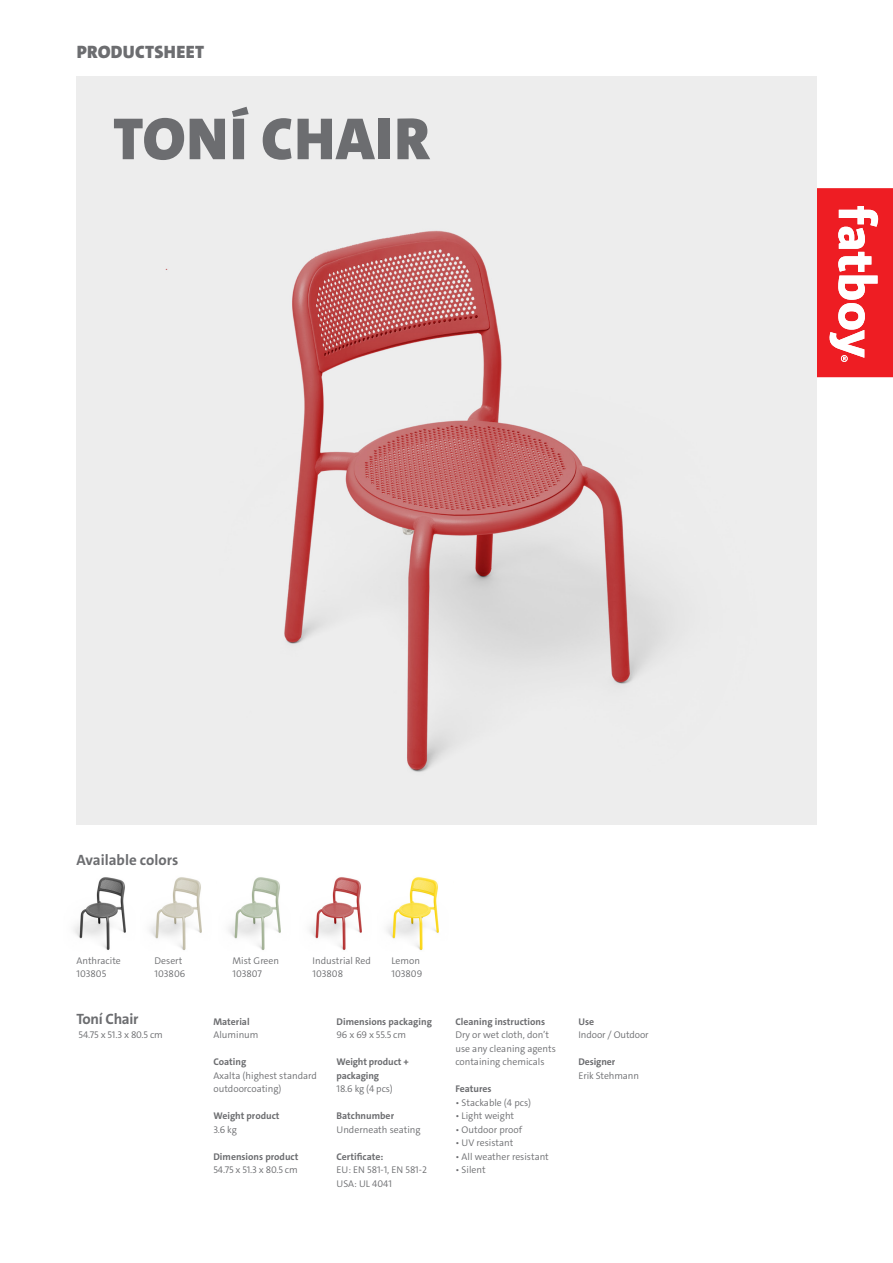
<style>
.page{position:relative;width:893px;height:1263px;background:#fff}
.page>*{position:absolute;margin:0;border:0;box-sizing:border-box;transform-origin:0 0}
.t1{font:900 60px "The Sans C4 s";letter-spacing:.02em;color:#6c6d70}
.t2{font:900 18px "The Sans C4 s";letter-spacing:.02em;color:#6c6d70}
.t3{font:700 15px "The Sans C4 s";letter-spacing:-.01em;color:#6c6d70}
.t4{font:300 9.75px/13.5px "The Sans C4 s";color:#6c6d70}
.t5{font:700 9.75px/13.5px "The Sans C4 s";color:#6c6d70}
.s1{font-weight:300}
.s2{font-weight:700}
</style>
<div class="page">
<svg style="left:816px;top:188px;width:77px;height:189px"></svg>
<img style="left:73px;top:877px;width:129px;height:73px">
<img style="left:228px;top:877px;width:53px;height:73px">
<img style="left:309px;top:877px;width:130px;height:73px">
<img style="left:77px;top:77px;width:739px;height:748px">
<p class="t2" style="left:77px;top:40px;width:129px">PRODUCTSHEET</p>
<p class="t1" style="left:113px;top:100px;width:318px">TONÍ CHAIR</p>
<p class="t3" style="left:77px;top:850px;width:103px">Available colors</p>
<p class="t4" style="left:77px;top:954px;width:46px">Anthracite</p>
<p class="t4" style="left:77px;top:967px;width:31px">103805</p>
<p class="t4" style="left:155px;top:954px;width:29px">Desert</p>
<p class="t4" style="left:155px;top:967px;width:32px">103806</p>
<p class="t4" style="left:233px;top:954px;width:48px">Mist Green</p>
<p class="t4" style="left:233px;top:967px;width:31px">103807</p>
<p class="t4" style="left:313px;top:954px;width:60px">Industrial Red</p>
<p class="t4" style="left:313px;top:967px;width:32px">103808</p>
<p class="t4" style="left:391px;top:954px;width:30px">Lemon</p>
<p class="t4" style="left:391px;top:967px;width:32px">103809</p>
<p class="t3" style="left:77px;top:1010px;width:63px">Toní Chair</p>
<p class="t4" style="left:79px;top:1028px;width:86px">54.75 x 51.3 x 80.5 cm</p>
<p class="t5" style="left:213px;top:1015px;width:38px">Material</p>
<p class="t4" style="left:213px;top:1028px;width:47px">Aluminum</p>
<p class="t5" style="left:213px;top:1055px;width:34px">Coating</p>
<p class="t4" style="left:213px;top:1069px;width:105px">Axalta (highest standard</p>
<p class="t4" style="left:213px;top:1082px;width:70px">outdoorcoating)</p>
<p class="t5" style="left:213px;top:1109px;width:68px">Weight product</p>
<p class="t4" style="left:213px;top:1123px;width:25px">3.6 kg</p>
<p class="t5" style="left:213px;top:1150px;width:87px">Dimensions product</p>
<p class="t4" style="left:213px;top:1163px;width:86px">54.75 x 51.3 x 80.5 cm</p>
<p class="t5" style="left:337px;top:1015px;width:97px">Dimensions packaging<br><span class="s1">96 x 69 x 55.5 cm</span></p>
<p class="t5" style="left:337px;top:1055px;width:74px">Weight product + packaging</p>
<p class="t4" style="left:337px;top:1082px;width:58px">18.6 kg (4 pcs)</p>
<p class="t4" style="left:337px;top:1109px;width:86px"><span class="s2">Batchnumber<br></span>Underneath seating</p>
<p class="t4" style="left:337px;top:1150px;width:92px"><span class="s2">Certificate:<br></span>EU: EN 581-1, EN 581-2<br>USA: UL 4041</p>
<p class="t4" style="left:455px;top:1015px;width:102px"><span class="s2">Cleaning instructions<br></span>Dry or wet cloth, don’t use any cleaning agents containing chemicals</p>
<p class="t5" style="left:455px;top:1082px;width:38px">Features</p>
<p class="t4" style="left:455px;top:1096px;width:77px">• Stackable (4 pcs)</p>
<p class="t4" style="left:455px;top:1109px;width:60px">• Light weight</p>
<p class="t4" style="left:455px;top:1123px;width:68px">• Outdoor proof</p>
<p class="t4" style="left:455px;top:1136px;width:59px">• UV resistant</p>
<p class="t4" style="left:455px;top:1150px;width:95px">• All weather resistant</p>
<p class="t4" style="left:455px;top:1163px;width:32px">• Silent</p>
<p class="t5" style="left:578px;top:1015px;width:17px">Use</p>
<p class="t4" style="left:578px;top:1028px;width:72px">Indoor / Outdoor</p>
<p class="t4" style="left:578px;top:1055px;width:62px"><span class="s2">Designer<br></span>Erik Stehmann</p>
</div>
